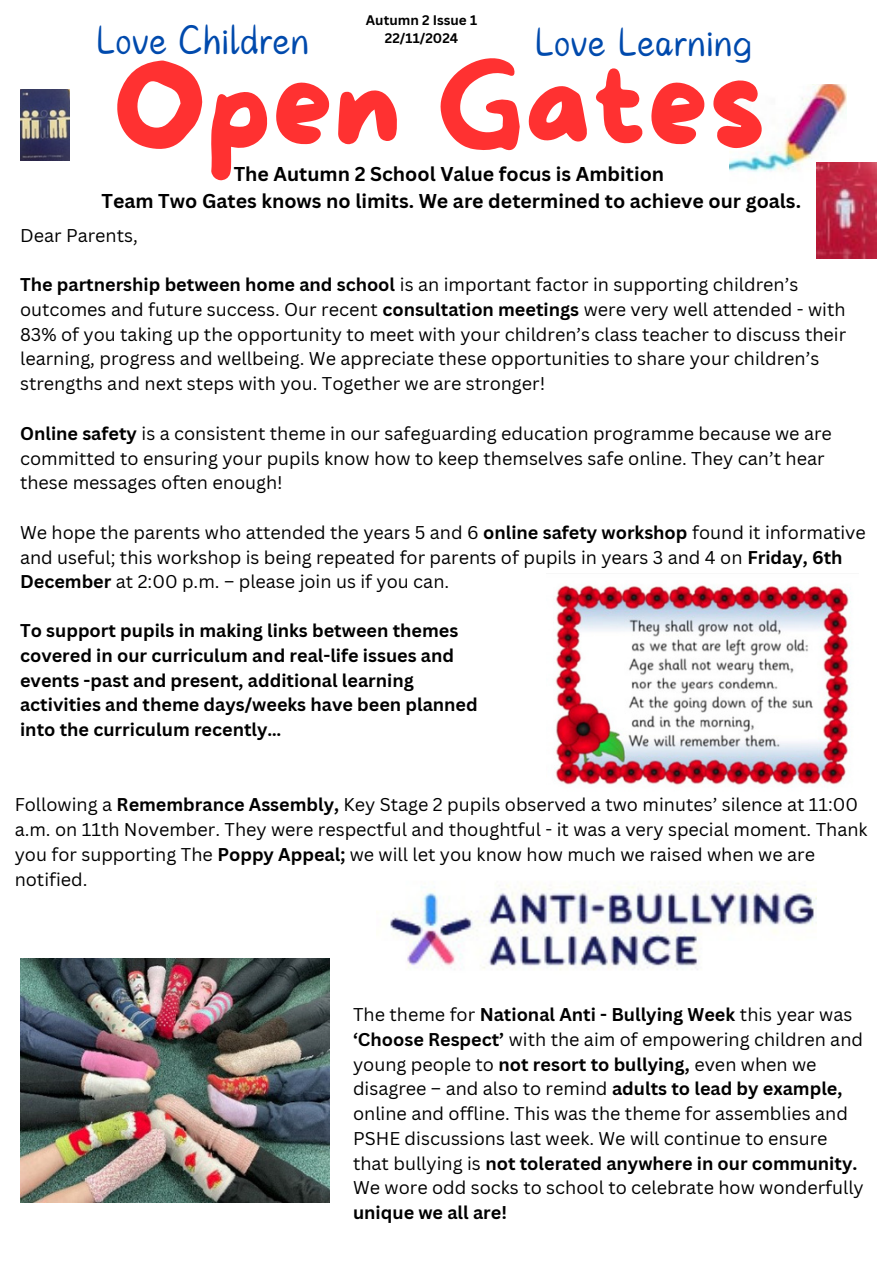
<style>
.page{position:relative;width:894px;height:1264px;background:#fff}
.page>*{position:absolute;margin:0;border:0;box-sizing:border-box;transform-origin:0 0}
.t1{font:120.6px "More Sugar";color:#ff3131}
.t2{font:45.15px "Canva Milk Ttea";color:#004aad}
.t3{font:700 19.5px/27px "Canva Sans";color:#000;text-align:center}
.t4{font:18px/24.8px "Canva Sans";color:#000}
.t5{font:700 18px/24.8px "Canva Sans";color:#000}
.t6{font:700 13.5px "Canva Sans";color:#000}
.s1{font-weight:700}
</style>
<div class="page">
<img style="left:729px;top:84px;width:117px;height:88px">
<img style="left:20px;top:89px;width:50px;height:71px">
<img style="left:816px;top:163px;width:60px;height:95px">
<img style="left:20px;top:958px;width:309px;height:244px">
<img style="left:390px;top:881px;width:426px;height:89px">
<img style="left:555px;top:585px;width:296px;height:201px">
<h3 class="t6" style="left:366px;top:10px;width:113px">Autumn 2 Issue 1</h3>
<p class="t6" style="left:385px;top:28px;width:75px">22/11/2024</p>
<h4 class="t2" style="left:95px;top:12px;width:215px">Love Children</h4>
<h4 class="t2" style="left:533px;top:14px;width:220px">Love Learning</h4>
<p class="t1" style="left:113px;top:40px;width:654px">Open Gates</p>
<h4 class="t3" style="left:101px;top:160px;width:701px">The Autumn 2 School Value focus is Ambition<br>Team Two Gates knows no limits. We are determined to achieve our goals.</h4>
<h4 class="t4" style="left:20px;top:222px;width:119px">Dear Parents,</h4>
<p class="t4" style="left:20px;top:272px;width:827px"><span class="s1">The partnership between home and school</span> is an important factor in supporting children’s outcomes and future success. Our recent <span class="s1">consultation meetings</span> were very well attended - with 83% of you taking up the opportunity to meet with your children’s class teacher to discuss their learning, progress and wellbeing. We appreciate these opportunities to share your children’s strengths and next steps with you. Together we are stronger!</p>
<h3 class="t4" style="left:20px;top:420px;width:813px"><span class="s1">Online safety</span> is a consistent theme in our safeguarding education programme because we are committed to ensuring your pupils know how to keep themselves safe online. They can’t hear these messages often enough!</h3>
<h4 class="t4" style="left:20px;top:519px;width:847px">We hope the parents who attended the years 5 and 6 <span class="s1">online safety workshop</span> found it informative and useful; this workshop is being repeated for parents of pupils in years 3 and 4 on <span class="s1">Friday, 6th<br>December</span> at 2:00 p.m. – please join us if you can.</h4>
<p class="t5" style="left:20px;top:617px;width:459px">To support pupils in making links between themes covered in our curriculum and real-life issues and events -past and present, additional learning activities and theme days/weeks have been planned into the curriculum recently…</p>
<p class="t4" style="left:15px;top:792px;width:854px">Following a <span class="s1">Remembrance Assembly,</span> Key Stage 2 pupils observed a two minutes’ silence at 11:00 a.m. on 11th November. They were respectful and thoughtful - it was a very special moment. Thank you for supporting The <span class="s1">Poppy Appeal;</span> we will let you know how much we raised when we are notified.</p>
<h4 class="t4" style="left:353px;top:1001px;width:512px">The theme for <span class="s1">National Anti - Bullying Week</span> this year was <span class="s1">‘Choose Respect’</span> with the aim of empowering children and young people to <span class="s1">not resort to bullying,</span> even when we disagree – and also to remind <span class="s1">adults to lead by example, </span>online and offline. This was the theme for assemblies and PSHE discussions last week. We will continue to ensure that bullying is <span class="s1">not tolerated anywhere in our community.<br></span>We wore odd socks to school to celebrate how wonderfully <span class="s1">unique we all are!</span></h4>
</div>
